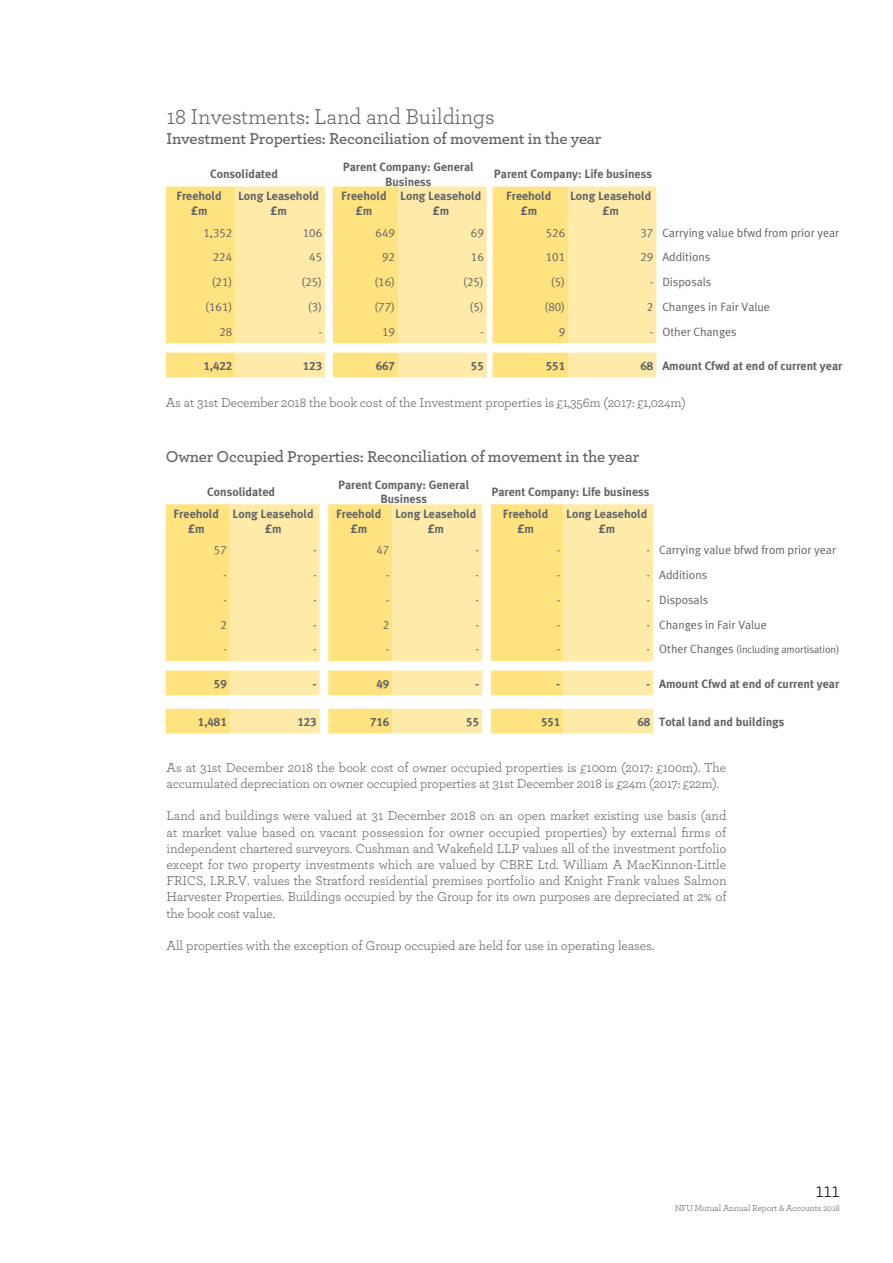
<style>
.page{position:relative;width:893px;height:1263px;background:#fff}
.page>*{position:absolute;margin:0;border:0;box-sizing:border-box;transform-origin:0 0}
.t1{font:22.5px "Archer";letter-spacing:-.015em;color:#636366}
.t2{font:21px "Archer";color:#231f20}
.t3{font:600 16.5px "Archer";letter-spacing:-.015em;color:#636366}
.t4{font:13.5px/16.2px "Archer";letter-spacing:-.015em;color:#636366}
.t5{font:700 12px/14.4px "Meta Plus";color:#636366;text-align:center}
.t6{font:12px "Meta Plus Normal";color:#636366}
.t7{font:12px "Meta Plus Normal Caps";color:#636366}
.t8{font:12px "Meta Plus Bold Caps";color:#636366}
.t9{font:10.5px "Meta Plus Normal";letter-spacing:-.01em;color:#636366}
.t10{font:9px "Archer";letter-spacing:-.015em;color:#636366}
.s1{font-size:12px}
</style>
<div class="page">
<div style="left:166px;top:186px;width:69px;height:191px;background:#ffe380"></div>
<svg style="left:235px;top:186px;width:421px;height:191px;background:#ffeaa3"></svg>
<svg style="left:166px;top:504px;width:64px;height:229px;background:#ffe58d"></svg>
<svg style="left:230px;top:504px;width:423px;height:229px;background:#ffeba9"></svg>
<p class="t1" style="left:167px;top:101px;width:330px">18 Investments: Land and Buildings</p>
<p class="t3" style="left:167px;top:126px;width:437px">Investment Properties: Reconciliation of movement in the year</p>
<p class="t5" style="left:210px;top:167px;width:69px">Consolidated</p>
<p class="t5" style="left:343px;top:160px;width:133px">Parent Company: General<br>Business</p>
<p class="t5" style="left:494px;top:167px;width:160px">Parent Company: Life business</p>
<p class="t5" style="left:176px;top:189px;width:47px">Freehold</p>
<p class="t5" style="left:191px;top:203px;width:18px">£m</p>
<p class="t5" style="left:238px;top:189px;width:83px">Long Leasehold</p>
<p class="t5" style="left:270px;top:203px;width:18px">£m</p>
<p class="t5" style="left:341px;top:189px;width:47px">Freehold</p>
<p class="t5" style="left:355px;top:203px;width:18px">£m</p>
<p class="t5" style="left:400px;top:189px;width:83px">Long Leasehold</p>
<p class="t5" style="left:432px;top:203px;width:18px">£m</p>
<p class="t5" style="left:506px;top:189px;width:47px">Freehold</p>
<p class="t5" style="left:520px;top:203px;width:18px">£m</p>
<p class="t5" style="left:570px;top:189px;width:83px">Long Leasehold</p>
<p class="t5" style="left:602px;top:203px;width:18px">£m</p>
<p class="t7" style="left:203px;top:225px;width:30px">1,352</p>
<p class="t7" style="left:303px;top:225px;width:21px">106</p>
<p class="t7" style="left:376px;top:225px;width:21px">649</p>
<p class="t7" style="left:471px;top:225px;width:14px">69</p>
<p class="t7" style="left:546px;top:225px;width:21px">526</p>
<p class="t7" style="left:640px;top:225px;width:14px">37</p>
<p class="t6" style="left:662px;top:225px;width:178px">Carrying value bfwd from prior year</p>
<p class="t7" style="left:213px;top:250px;width:21px">224</p>
<p class="t7" style="left:309px;top:250px;width:14px">45</p>
<p class="t7" style="left:382px;top:250px;width:14px">92</p>
<p class="t7" style="left:471px;top:250px;width:14px">16</p>
<p class="t7" style="left:546px;top:250px;width:21px">101</p>
<p class="t7" style="left:640px;top:250px;width:14px">29</p>
<p class="t6" style="left:662px;top:250px;width:50px">Additions</p>
<p class="t7" style="left:212px;top:275px;width:22px">(21)</p>
<p class="t7" style="left:302px;top:275px;width:22px">(25)</p>
<p class="t7" style="left:374px;top:275px;width:22px">(16)</p>
<p class="t7" style="left:463px;top:275px;width:22px">(25)</p>
<p class="t7" style="left:551px;top:275px;width:16px">(5)</p>
<p class="t7" style="left:650px;top:275px;width:5px">-</p>
<p class="t6" style="left:662px;top:275px;width:50px">Disposals</p>
<p class="t7" style="left:205px;top:300px;width:28px">(161)</p>
<p class="t7" style="left:308px;top:300px;width:16px">(3)</p>
<p class="t7" style="left:374px;top:300px;width:22px">(77)</p>
<p class="t7" style="left:470px;top:300px;width:16px">(5)</p>
<p class="t7" style="left:545px;top:300px;width:22px">(80)</p>
<p class="t7" style="left:647px;top:300px;width:8px">2</p>
<p class="t6" style="left:662px;top:300px;width:109px">Changes in Fair Value</p>
<p class="t7" style="left:219px;top:324px;width:14px">28</p>
<p class="t7" style="left:318px;top:324px;width:5px">-</p>
<p class="t7" style="left:382px;top:324px;width:14px">19</p>
<p class="t7" style="left:480px;top:324px;width:5px">-</p>
<p class="t7" style="left:559px;top:324px;width:8px">9</p>
<p class="t7" style="left:650px;top:324px;width:5px">-</p>
<p class="t6" style="left:662px;top:324px;width:76px">Other Changes</p>
<p class="t8" style="left:203px;top:359px;width:30px">1,422</p>
<p class="t8" style="left:303px;top:359px;width:21px">123</p>
<p class="t8" style="left:376px;top:359px;width:21px">667</p>
<p class="t8" style="left:471px;top:359px;width:14px">55</p>
<p class="t8" style="left:546px;top:359px;width:21px">551</p>
<p class="t8" style="left:640px;top:359px;width:14px">68</p>
<p class="t5" style="left:662px;top:358px;width:182px">Amount Cfwd at end of current year</p>
<p class="t4" style="left:166px;top:394px;width:522px">As at 31st December 2018 the book cost of the Investment properties is £1,356m (2017: £1,024m)</p>
<p class="t3" style="left:166px;top:444px;width:475px">Owner Occupied Properties: Reconciliation of movement in the year</p>
<p class="t5" style="left:207px;top:485px;width:69px">Consolidated</p>
<p class="t5" style="left:338px;top:477px;width:133px">Parent Company: General<br>Business</p>
<p class="t5" style="left:491px;top:485px;width:160px">Parent Company: Life business</p>
<p class="t5" style="left:174px;top:507px;width:47px">Freehold</p>
<p class="t5" style="left:188px;top:521px;width:18px">£m</p>
<p class="t5" style="left:233px;top:507px;width:83px">Long Leasehold</p>
<p class="t5" style="left:265px;top:521px;width:18px">£m</p>
<p class="t5" style="left:336px;top:507px;width:47px">Freehold</p>
<p class="t5" style="left:350px;top:521px;width:18px">£m</p>
<p class="t5" style="left:395px;top:507px;width:83px">Long Leasehold</p>
<p class="t5" style="left:427px;top:521px;width:18px">£m</p>
<p class="t5" style="left:503px;top:507px;width:47px">Freehold</p>
<p class="t5" style="left:517px;top:521px;width:18px">£m</p>
<p class="t5" style="left:566px;top:507px;width:83px">Long Leasehold</p>
<p class="t5" style="left:598px;top:521px;width:18px">£m</p>
<p class="t7" style="left:214px;top:543px;width:14px">57</p>
<p class="t7" style="left:313px;top:543px;width:5px">-</p>
<p class="t7" style="left:376px;top:543px;width:14px">47</p>
<p class="t7" style="left:475px;top:543px;width:5px">-</p>
<p class="t7" style="left:557px;top:543px;width:5px">-</p>
<p class="t7" style="left:647px;top:543px;width:5px">-</p>
<p class="t6" style="left:659px;top:543px;width:178px">Carrying value bfwd from prior year</p>
<p class="t7" style="left:223px;top:568px;width:5px">-</p>
<p class="t7" style="left:313px;top:568px;width:5px">-</p>
<p class="t7" style="left:386px;top:568px;width:5px">-</p>
<p class="t7" style="left:475px;top:568px;width:5px">-</p>
<p class="t7" style="left:557px;top:568px;width:5px">-</p>
<p class="t7" style="left:647px;top:568px;width:5px">-</p>
<p class="t6" style="left:659px;top:568px;width:50px">Additions</p>
<p class="t7" style="left:223px;top:593px;width:5px">-</p>
<p class="t7" style="left:313px;top:593px;width:5px">-</p>
<p class="t7" style="left:386px;top:593px;width:5px">-</p>
<p class="t7" style="left:475px;top:593px;width:5px">-</p>
<p class="t7" style="left:557px;top:593px;width:5px">-</p>
<p class="t7" style="left:647px;top:593px;width:5px">-</p>
<p class="t6" style="left:659px;top:593px;width:50px">Disposals</p>
<p class="t7" style="left:220px;top:617px;width:8px">2</p>
<p class="t7" style="left:313px;top:617px;width:5px">-</p>
<p class="t7" style="left:383px;top:617px;width:8px">2</p>
<p class="t7" style="left:475px;top:617px;width:5px">-</p>
<p class="t7" style="left:557px;top:617px;width:5px">-</p>
<p class="t7" style="left:647px;top:617px;width:5px">-</p>
<p class="t6" style="left:659px;top:617px;width:109px">Changes in Fair Value</p>
<p class="t7" style="left:223px;top:642px;width:5px">-</p>
<p class="t7" style="left:313px;top:642px;width:5px">-</p>
<p class="t7" style="left:386px;top:642px;width:5px">-</p>
<p class="t7" style="left:475px;top:642px;width:5px">-</p>
<p class="t7" style="left:557px;top:642px;width:5px">-</p>
<p class="t7" style="left:647px;top:642px;width:5px">-</p>
<p class="t9" style="left:659px;top:644px;width:182px"><span class="s1">Other Changes</span> (including amortisation)</p>
<p class="t8" style="left:214px;top:676px;width:14px">59</p>
<p class="t8" style="left:313px;top:676px;width:6px">-</p>
<p class="t8" style="left:376px;top:676px;width:14px">49</p>
<p class="t8" style="left:475px;top:676px;width:6px">-</p>
<p class="t8" style="left:556px;top:676px;width:6px">-</p>
<p class="t8" style="left:646px;top:676px;width:6px">-</p>
<p class="t5" style="left:659px;top:676px;width:182px">Amount Cfwd at end of current year</p>
<p class="t8" style="left:198px;top:715px;width:30px">1,481</p>
<p class="t8" style="left:297px;top:715px;width:21px">123</p>
<p class="t8" style="left:370px;top:715px;width:21px">716</p>
<p class="t8" style="left:466px;top:715px;width:14px">55</p>
<p class="t8" style="left:541px;top:715px;width:21px">551</p>
<p class="t8" style="left:637px;top:715px;width:14px">68</p>
<p class="t5" style="left:659px;top:714px;width:127px">Total land and buildings</p>
<p class="t4" style="left:167px;top:759px;width:561px">As at 31st December 2018 the book cost of owner occupied properties is £100m (2017: £100m). The accumulated depreciation on owner occupied properties at 31st December 2018 is £24m (2017: £22m).</p>
<p class="t4" style="left:167px;top:807px;width:562px;text-align:justify">Land and buildings were valued at 31 December 2018 on an open market existing use basis (and at market value based on vacant possession for owner occupied properties) by external firms of independent chartered surveyors. Cushman and Wakefield LLP values all of the investment portfolio except for two property investments which are valued by CBRE Ltd. William A MacKinnon-Little FRICS, I.R.R.V. values the Stratford residential premises portfolio and Knight Frank values Salmon Harvester Properties. Buildings occupied by the Group for its own purposes are depreciated at 2% of the book cost value.</p>
<p class="t4" style="left:167px;top:937px;width:489px">All properties with the exception of Group occupied are held for use in operating leases.</p>
<p class="t2" style="left:815px;top:1175px;width:26px">111</p>
<p class="t10" style="left:675px;top:1201px;width:167px">NFU Mutual Annual Report &amp; Accounts 2018</p>
</div>
